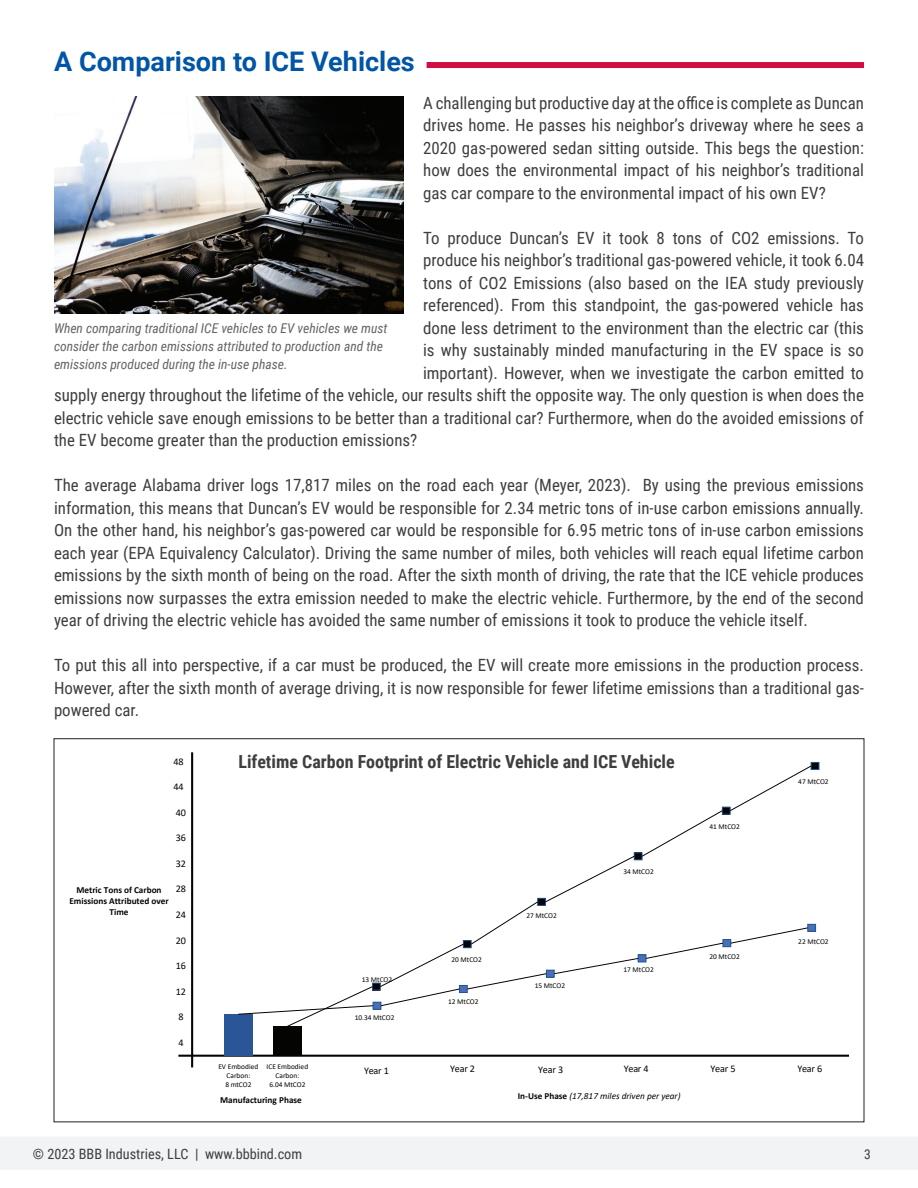
<style>
.page{position:relative;width:918px;height:1188px;background:#fff}
.page>*{position:absolute;margin:0;border:0;box-sizing:border-box;transform-origin:0 0}
.t1{font:700 27px "Roboto";color:#0155a5}
.t2{font:700 18px "Roboto Condensed";color:#3e3e3f}
.t3{font:16.8px/22.5px "Roboto Condensed";color:#3e3e3f;text-align:justify}
.t4{font:14.25px "Roboto Condensed";color:#3e3e3f}
.t5{font:italic 13.5px/18px "Roboto Condensed";color:#636366}
.t6{font:13.5px "Roboto Condensed";color:#3e3e3f}
.t7{font:10.2px "Calibri";letter-spacing:-.02em;color:#040503}
.t8{font:700 9.3px/11.1px "Calibri";color:#040503;text-align:center}
.t9{font:italic 9.3px "Calibri";letter-spacing:-.005em;color:#040503}
.t10{font:7.35px/9.1px "Calibri";color:#040503;text-align:center}
.s1{font-weight:700;font-style:normal}
</style>
<div class="page">
<div style="left:0;top:1137px;width:918px;height:32px;background:#f2f3f4"></div>
<img style="left:54px;top:96px;width:349px;height:217px">
<hr style="left:178px;top:1055px;width:671px;height:2px;background:#040503">
<div style="left:224px;top:1014px;width:29px;height:42px;background:#2a5698"></div>
<div style="left:273px;top:1026px;width:29px;height:30px;background:#040503"></div>
<hr style="left:191px;top:752px;width:2px;height:315px;background:#040503">
<div style="left:373px;top:1002px;width:8px;height:7px;background:#4671b8"></div>
<div style="left:373px;top:1002px;width:8px;height:8px;border:1px solid #285391"></div>
<div style="left:723px;top:940px;width:8px;height:7px;background:#4671b8"></div>
<div style="left:722px;top:939px;width:9px;height:8px;border:1px solid #285391"></div>
<div style="left:808px;top:924px;width:8px;height:7px;background:#4671b8"></div>
<div style="left:807px;top:924px;width:9px;height:8px;border:1px solid #285391"></div>
<div style="left:373px;top:983px;width:7px;height:7px;background:#040503"></div>
<div style="left:372px;top:983px;width:9px;height:8px;border:1px solid #285391"></div>
<div style="left:722px;top:807px;width:8px;height:7px;background:#040503"></div>
<div style="left:722px;top:807px;width:9px;height:8px;border:1px solid #285391"></div>
<div style="left:811px;top:762px;width:8px;height:8px;background:#040503"></div>
<div style="left:811px;top:762px;width:8px;height:8px;border:1px solid #285391"></div>
<svg style="left:730px;top:765px;width:82px;height:46px"></svg>
<svg style="left:238px;top:986px;width:136px;height:40px"></svg>
<svg style="left:380px;top:810px;width:343px;height:196px"></svg>
<svg style="left:730px;top:927px;width:78px;height:17px"></svg>
<div style="left:427px;top:62px;width:437px;height:6px;background:#d20d44"></div>
<h1 class="t1" style="left:54px;top:43px;width:362px">A Comparison to ICE Vehicles</h1>
<p class="t3" style="left:423px;top:91px;width:442px">A challenging but productive day at the office is complete as Duncan drives home. He passes his neighbor’s driveway where he sees a 2020 gas-powered sedan sitting outside. This begs the question: how does the environmental impact of his neighbor’s traditional gas car compare to the environmental impact of his own EV?</p>
<p class="t3" style="left:423px;top:226px;width:442px">To produce Duncan’s EV it took 8 tons of CO2 emissions. To</p>
<p class="t3" style="left:423px;top:248px;width:442px">produce his neighbor’s traditional gas-powered vehicle, it took 6.04</p>
<p class="t3" style="left:423px;top:271px;width:442px">tons of CO2 Emissions (also based on the IEA study previously</p>
<p class="t3" style="left:423px;top:293px;width:442px">referenced). From this standpoint, the gas-powered vehicle has</p>
<p class="t3" style="left:423px;top:316px;width:442px">done less detriment to the environment than the electric car (this</p>
<p class="t3" style="left:423px;top:338px;width:442px">is why sustainably minded manufacturing in the EV space is so</p>
<p class="t3" style="left:423px;top:361px;width:442px">important). However, when we investigate the carbon emitted to</p>
<p class="t3" style="left:54px;top:383px;width:811px">supply energy throughout the lifetime of the vehicle, our results shift the opposite way. The only question is when does the</p>
<p class="t3" style="left:54px;top:406px;width:811px">electric vehicle save enough emissions to be better than a traditional car? Furthermore, when do the avoided emissions of</p>
<p class="t3" style="left:54px;top:428px;width:365px">the EV become greater than the production emissions?</p>
<p class="t3" style="left:54px;top:473px;width:812px">The average Alabama driver logs 17,817 miles on the road each year (Meyer, 2023). By using the previous emissions information, this means that Duncan’s EV would be responsible for 2.34 metric tons of in-use carbon emissions annually.<br>On the other hand, his neighbor’s gas-powered car would be responsible for 6.95 metric tons of in-use carbon emissions each year (EPA Equivalency Calculator). Driving the same number of miles, both vehicles will reach equal lifetime carbon emissions by the sixth month of being on the road. After the sixth month of driving, the rate that the ICE vehicle produces emissions now surpasses the extra emission needed to make the electric vehicle. Furthermore, by the end of the second year of driving the electric vehicle has avoided the same number of emissions it took to produce the vehicle itself.</p>
<p class="t3" style="left:54px;top:653px;width:811px">To put this all into perspective, if a car must be produced, the EV will create more emissions in the production process.<br>However, after the sixth month of average driving, it is now responsible for fewer lifetime emissions than a traditional gas&shy;powered car.</p>
<p class="t5" style="left:54px;top:319px;width:335px">When comparing traditional ICE vehicles to EV vehicles we must consider the carbon emissions attributed to production and the emissions produced during the in-use phase.</p>
<p class="t7" style="left:173px;top:754px;width:12px">48</p>
<p class="t7" style="left:173px;top:780px;width:12px">44</p>
<p class="t7" style="left:176px;top:805px;width:12px">40</p>
<p class="t7" style="left:176px;top:831px;width:12px">36</p>
<p class="t7" style="left:176px;top:857px;width:12px">32</p>
<p class="t7" style="left:176px;top:882px;width:12px">28</p>
<p class="t8" style="left:69px;top:884px;width:101px">Metric Tons of Carbon<br>Emissions Attributed over<br>Time</p>
<p class="t7" style="left:176px;top:908px;width:12px">24</p>
<p class="t7" style="left:176px;top:933px;width:12px">20</p>
<p class="t7" style="left:176px;top:959px;width:12px">16</p>
<p class="t7" style="left:176px;top:984px;width:12px">12</p>
<p class="t7" style="left:178px;top:1010px;width:7px">8</p>
<p class="t7" style="left:178px;top:1035px;width:7px">4</p>
<p class="t2" style="left:238px;top:749px;width:438px">Lifetime Carbon Footprint of Electric Vehicle and ICE Vehicle</p>
<p class="t10" style="left:362px;top:974px;width:32px">13 MtCO2</p>
<p class="t10" style="left:355px;top:1013px;width:41px">10.34 MtCO2</p>
<p class="t10" style="left:452px;top:955px;width:32px">20 MtCO2</p>
<p class="t10" style="left:448px;top:997px;width:32px">12 MtCO2</p>
<p class="t10" style="left:526px;top:911px;width:32px">27 MtCO2</p>
<p class="t10" style="left:535px;top:981px;width:32px">15 MtCO2</p>
<p class="t10" style="left:623px;top:867px;width:32px">34 MtCO2</p>
<p class="t10" style="left:624px;top:965px;width:32px">17 MtCO2</p>
<p class="t10" style="left:710px;top:822px;width:32px">41 MtCO2</p>
<p class="t10" style="left:710px;top:952px;width:32px">20 MtCO2</p>
<p class="t10" style="left:798px;top:777px;width:32px">47 MtCO2</p>
<p class="t10" style="left:798px;top:936px;width:32px">22 MtCO2</p>
<p class="t10" style="left:218px;top:1062px;width:41px">EV Embodied<br>Carbon:<br>8 mtCO2</p>
<p class="t10" style="left:267px;top:1062px;width:43px">ICE Embodied<br>Carbon:<br>6.04 MtCO2</p>
<p class="t7" style="left:364px;top:1063px;width:26px">Year 1</p>
<p class="t7" style="left:450px;top:1061px;width:26px">Year 2</p>
<p class="t7" style="left:538px;top:1063px;width:26px">Year 3</p>
<p class="t7" style="left:624px;top:1061px;width:26px">Year 4</p>
<p class="t7" style="left:711px;top:1061px;width:26px">Year 5</p>
<p class="t7" style="left:797px;top:1061px;width:26px">Year 6</p>
<p class="t8" style="left:220px;top:1094px;width:83px">Manufacturing Phase</p>
<p class="t9" style="left:518px;top:1090px;width:164px"><span class="s1">In-Use Phase</span> (17,817 miles driven per year)</p>
<p class="t4" style="left:33px;top:1144px;width:271px">© 2023 BBB Industries, LLC | www.bbbind.com</p>
<p class="t6" style="left:864px;top:1145px;width:8px">3</p>
</div>
